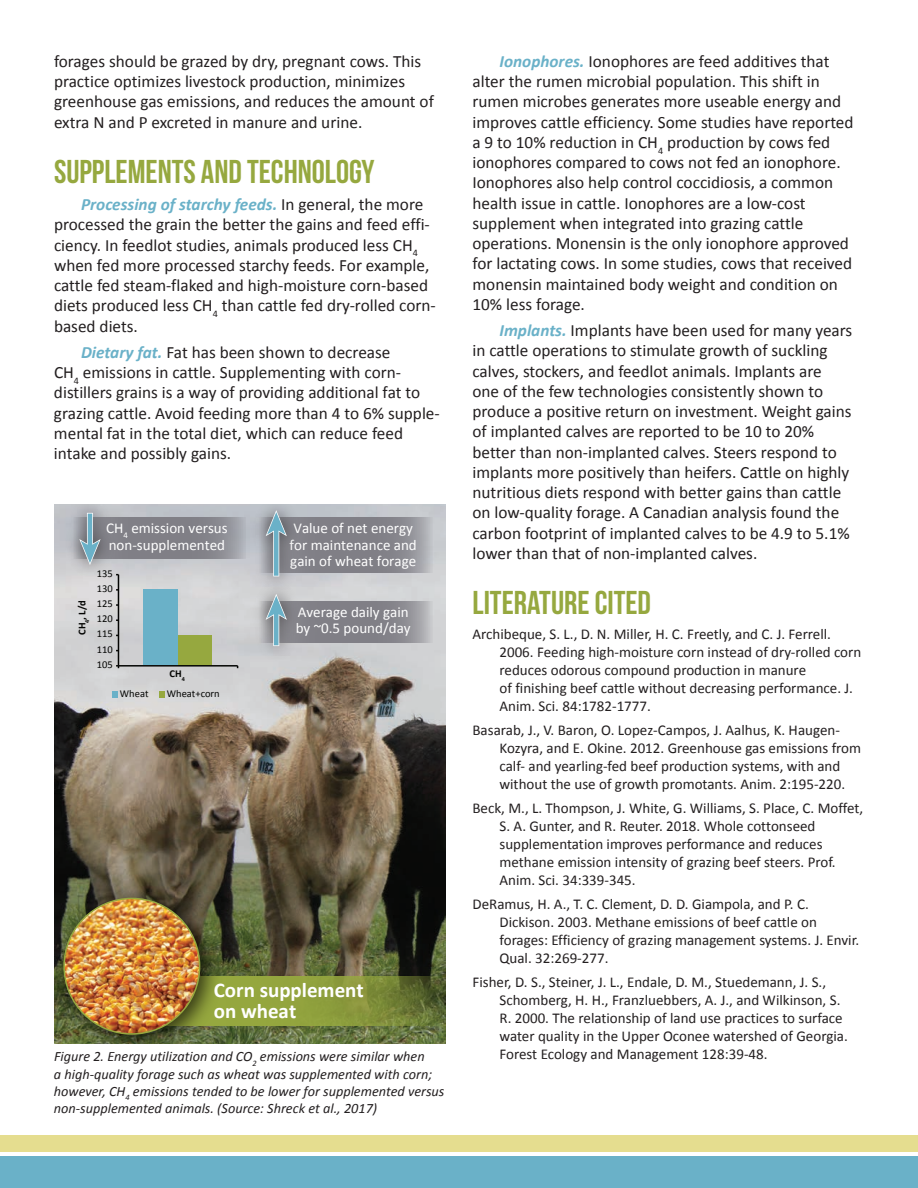
<style>
.page{position:relative;width:918px;height:1188px;background:#fff}
.page>*{position:absolute;margin:0;border:0;box-sizing:border-box;transform-origin:0 0}
.t1{font:33px "Bebas Neue";color:#96a83f}
.t2{font:700 21px/21px "Calibri";color:#fff}
.t3{font:17.25px/20.2px "Calibri";color:#231f20}
.t4{font:15px/18px "Calibri";color:#231f20}
.t5{font:15px/16.5px "Calibri";color:#fff}
.t6{font:italic 14.25px/17.1px "Calibri";color:#231f20}
.t7{font:10.5px "Calibri";color:#040503}
.t8{font:700 10.5px "Calibri";color:#040503}
.s1{font-weight:700;font-style:italic;color:#6ab1c8}
</style>
<div class="page">
<div style="left:0;top:1157px;width:918px;height:31px;background:#6ab1c8"></div>
<div style="left:0;top:1135px;width:918px;height:16px;background:#e5dd8f"></div>
<img style="left:54px;top:505px;width:392px;height:539px">
<svg style="left:112px;top:691px;width:6px;height:6px"></svg>
<svg style="left:159px;top:691px;width:6px;height:6px"></svg>
<div style="left:144px;top:589px;width:34px;height:76px;background:#6ab1c8"></div>
<div style="left:178px;top:635px;width:34px;height:30px;background:#96a83f"></div>
<hr style="left:118px;top:575px;width:1px;height:91px;background:#040503">
<hr style="left:118px;top:665px;width:120px;height:2px;background:#040503">
<svg style="left:250px;top:977px;width:196px;height:48px;background:#808f39"></svg>
<img style="left:54px;top:880px;width:196px;height:164px">
<img style="left:64px;top:898px;width:136px;height:136px">
<svg style="left:310px;top:518px;width:122px;height:54px;background:#88888f"></svg>
<img style="left:243px;top:505px;width:67px;height:66px">
<svg style="left:266px;top:510px;width:21px;height:61px"></svg>
<svg style="left:310px;top:602px;width:122px;height:40px;background:#89898f"></svg>
<img style="left:243px;top:571px;width:67px;height:98px">
<svg style="left:266px;top:594px;width:21px;height:52px"></svg>
<svg style="left:123px;top:518px;width:123px;height:40px;background:#87868d"></svg>
<img style="left:57px;top:505px;width:66px;height:83px">
<svg style="left:79px;top:513px;width:22px;height:52px"></svg>
<p class="t3" style="left:54px;top:51px;width:381px">forages should be grazed by dry, pregnant cows. This practice optimizes livestock production, minimizes greenhouse gas emissions, and reduces the amount of extra N and P excreted in manure and urine.</p>
<h1 class="t1" style="left:54px;top:154px;width:322px">SUPPLEMENTS AND TECHNOLOGY</h1>
<p class="t3" style="left:54px;top:194px;width:383px;text-indent:27px"><span class="s1">Processing of starchy feeds.</span> In general, the more processed the grain the better the gains and feed effi&shy;ciency. In feedlot studies, animals produced less CH<sub>4 </sub>when fed more processed starchy feeds. For example, cattle fed steam-flaked and high-moisture corn-based diets produced less CH<sub>4</sub> than cattle fed dry-rolled corn&shy;based diets.</p>
<p class="t3" style="left:54px;top:342px;width:387px;text-indent:27px"><span class="s1">Dietary fat.</span> Fat has been shown to decrease<br>CH<sub>4</sub> emissions in cattle. Supplementing with corn&shy;distillers grains is a way of providing additional fat to grazing cattle. Avoid feeding more than 4 to 6% supple&shy;mental fat in the total diet, which can reduce feed intake and possibly gains.</p>
<p class="t8" style="left:75px;top:635px;width:37px;rotate:-90deg">CH<sub>4</sub>, L/d</p>
<p class="t5" style="left:106px;top:520px;width:123px">CH<sub>4</sub> emission versus non-supplemented</p>
<p class="t7" style="left:97px;top:567px;width:17px">135</p>
<p class="t7" style="left:97px;top:582px;width:17px">130</p>
<p class="t7" style="left:97px;top:597px;width:17px">125</p>
<p class="t7" style="left:97px;top:612px;width:17px">120</p>
<p class="t7" style="left:97px;top:627px;width:17px">115</p>
<p class="t7" style="left:97px;top:642px;width:17px">110</p>
<p class="t7" style="left:97px;top:658px;width:17px">105</p>
<p class="t8" style="left:170px;top:667px;width:17px">CH<sub>4</sub></p>
<p class="t7" style="left:120px;top:687px;width:30px">Wheat</p>
<p class="t7" style="left:167px;top:687px;width:55px">Wheat+corn</p>
<p class="t5" style="left:290px;top:520px;width:129px">Value of net energy for maintenance and gain of wheat forage</p>
<p class="t5" style="left:296px;top:604px;width:116px">Average daily gain by ~0.5 pound/day</p>
<p class="t2" style="left:214px;top:979px;width:152px">Corn supplement on wheat</p>
<p class="t3" style="left:472px;top:51px;width:383px;text-indent:27px"><span class="s1">Ionophores.</span> Ionophores are feed additives that alter the rumen microbial population. This shift in rumen microbes generates more useable energy and improves cattle efficiency. Some studies have reported a 9 to 10% reduction in CH<sub>4</sub> production by cows fed ionophores compared to cows not fed an ionophore.<br>Ionophores also help control coccidiosis, a common health issue in cattle. Ionophores are a low-cost supplement when integrated into grazing cattle operations. Monensin is the only ionophore approved for lactating cows. In some studies, cows that received monensin maintained body weight and condition on 10% less forage.</p>
<p class="t3" style="left:472px;top:320px;width:381px;text-indent:27px"><span class="s1">Implants.</span> Implants have been used for many years in cattle operations to stimulate growth of suckling calves, stockers, and feedlot animals. Implants are one of the few technologies consistently shown to produce a positive return on investment. Weight gains of implanted calves are reported to be 10 to 20% better than non-implanted calves. Steers respond to implants more positively than heifers. Cattle on highly nutritious diets respond with better gains than cattle on low-quality forage. A Canadian analysis found the carbon footprint of implanted calves to be 4.9 to 5.1% lower than that of non-implanted calves.</p>
<h1 class="t1" style="left:472px;top:585px;width:180px">LITERATURE CITED</h1>
<p class="t4" style="left:500px;top:625px;width:363px;text-indent:-27px">Archibeque, S. L., D. N. Miller, H. C. Freetly, and C. J. Ferrell.<br>2006. Feeding high-moisture corn instead of dry-rolled corn reduces odorous compound production in manure<br>of finishing beef cattle without decreasing performance. J.<br>Anim. Sci. 84:1782-1777.</p>
<p class="t4" style="left:500px;top:721px;width:363px;text-indent:-27px">Basarab, J., V. Baron, O. Lopez-Campos, J. Aalhus, K. Haugen-Kozyra, and E. Okine. 2012. Greenhouse gas emissions from calf- and yearling-fed beef production systems, with and without the use of growth promotants. Anim. 2:195-220.</p>
<p class="t4" style="left:500px;top:799px;width:365px;text-indent:-27px">Beck, M., L. Thompson, J. White, G. Williams, S. Place, C. Moffet, S. A. Gunter, and R. Reuter. 2018. Whole cottonseed supplementation improves performance and reduces methane emission intensity of grazing beef steers. Prof.<br>Anim. Sci. 34:339-345.</p>
<p class="t4" style="left:500px;top:895px;width:361px;text-indent:-27px">DeRamus, H. A., T. C. Clement, D. D. Giampola, and P. C.<br>Dickison. 2003. Methane emissions of beef cattle on forages: Efficiency of grazing management systems. J. Envir.<br>Qual. 32:269-277.</p>
<p class="t4" style="left:500px;top:973px;width:350px;text-indent:-27px">Fisher, D. S., Steiner, J. L., Endale, D. M., Stuedemann, J. S., Schomberg, H. H., Franzluebbers, A. J., and Wilkinson, S.<br>R. 2000. The relationship of land use practices to surface water quality in the Upper Oconee watershed of Georgia.</p>
<p class="t6" style="left:54px;top:1048px;width:372px">Figure 2. Energy utilization and CO<sub>2</sub> emissions were similar when</p>
<p class="t4" style="left:500px;top:1045px;width:270px">Forest Ecology and Management 128:39-48.</p>
<p class="t6" style="left:54px;top:1065px;width:392px">a high-quality forage such as wheat was supplemented with corn; however, CH<sub>4</sub> emissions tended to be lower for supplemented versus non-supplemented animals. (Source: Shreck et al., 2017)</p>
</div>
